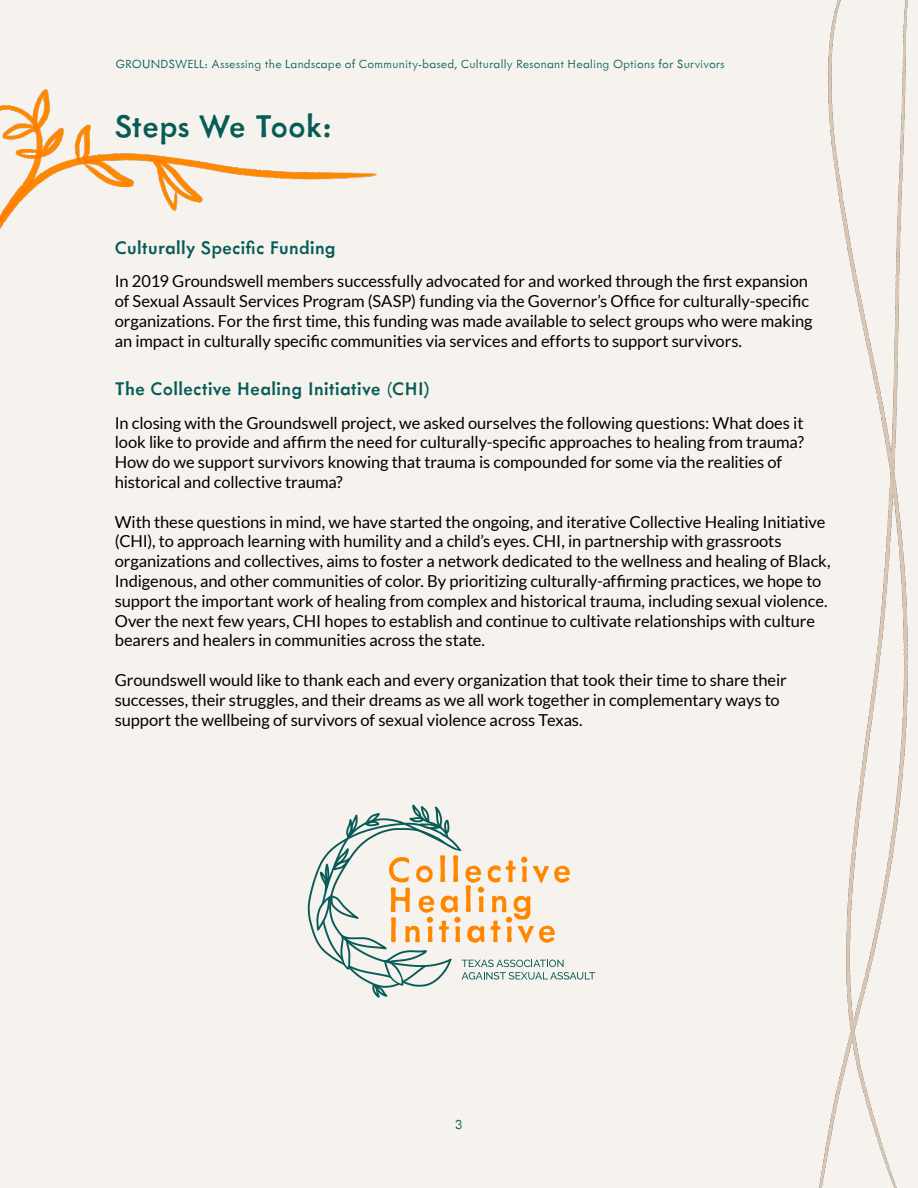
<style>
.page{position:relative;width:918px;height:1188px;background:#f6f2ee}
.page>*{position:absolute;margin:0;border:0;box-sizing:border-box;transform-origin:0 0}
.t1{font:500 36px "Metallophile Sp 8";letter-spacing:-.01em;color:#075c56}
.t2{font:500 21px "Metallophile Sp 8";letter-spacing:-.005em;color:#075c56}
.t3{font:16.5px/19.8px "Lato";letter-spacing:-.005em;color:#000}
.t4{font:300 15px "Metallophile Sp 8";color:#085c57}
.t5{font:300 13.5px "Metallophile Sp 8";color:#075c56}
</style>
<div class="page">
<img style="left:0;top:89px;width:377px;height:140px">
<img style="left:819px;top:0;width:90px;height:1188px">
<svg style="left:308px;top:805px;width:287px;height:193px"></svg>
<p class="t5" style="left:116px;top:56px;width:611px">GROUNDSWELL: Assessing the Landscape of Community-based, Culturally Resonant Healing Options for Survivors</p>
<h1 class="t1" style="left:115px;top:105px;width:219px">Steps We Took:</h1>
<p class="t2" style="left:115px;top:235px;width:223px">Culturally Specific Funding</p>
<p class="t3" style="left:115px;top:271px;width:699px">In 2019 Groundswell members successfully advocated for and worked through the first expansion of Sexual Assault Services Program (SASP) funding via the Governor’s Office for culturally-specific organizations. For the first time, this funding was made available to select groups who were making an impact in culturally specific communities via services and efforts to support survivors.</p>
<p class="t2" style="left:115px;top:376px;width:317px">The Collective Healing Initiative (CHI)</p>
<p class="t3" style="left:115px;top:413px;width:691px">In closing with the Groundswell project, we asked ourselves the following questions: What does it look like to provide and affirm the need for culturally-specific approaches to healing from trauma?<br>How do we support survivors knowing that trauma is compounded for some via the realities of historical and collective trauma?</p>
<p class="t3" style="left:115px;top:512px;width:717px">With these questions in mind, we have started the ongoing, and iterative Collective Healing Initiative (CHI), to approach learning with humility and a child’s eyes. CHI, in partnership with grassroots organizations and collectives, aims to foster a network dedicated to the wellness and healing of Black, Indigenous, and other communities of color. By prioritizing culturally-affirming practices, we hope to support the important work of healing from complex and historical trauma, including sexual violence.<br>Over the next few years, CHI hopes to establish and continue to cultivate relationships with culture bearers and healers in communities across the state.</p>
<p class="t3" style="left:115px;top:670px;width:673px">Groundswell would like to thank each and every organization that took their time to share their successes, their struggles, and their dreams as we all work together in complementary ways to support the wellbeing of survivors of sexual violence across Texas.</p>
<p class="t4" style="left:455px;top:1116px;width:9px">3</p>
</div>
